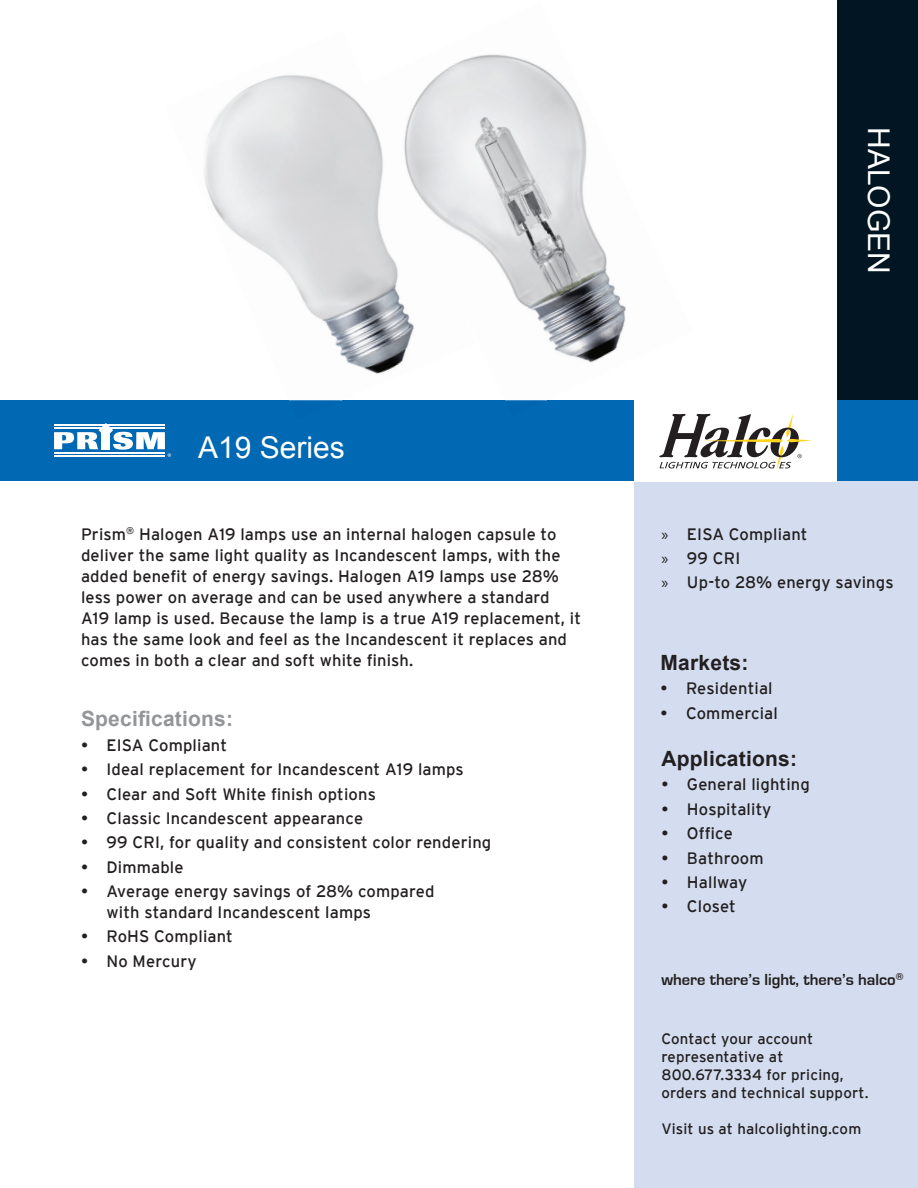
<style>
.page{position:relative;width:918px;height:1188px;background:#fff}
.page>*{position:absolute;margin:0;border:0;box-sizing:border-box;transform-origin:0 0}
.t1{font:30px "Arial";color:#fff}
.t2{font:700 21px "Arial";letter-spacing:.01em;color:#231f20}
.t3{font:700 21px "Arial";letter-spacing:.01em;color:#939598}
.t4{font:16.5px/21px "Interstate";letter-spacing:.01em;color:#231f20}
.t5{font:700 16.5px "Eurostile";color:#231f20}
.t6{font:15px/18px "Interstate";letter-spacing:.01em;color:#231f20}
.s1{font-family:"Myriad Pro"}
</style>
<div class="page">
<div style="left:837px;top:0;width:81px;height:400px;background:#011622"></div>
<div style="left:634px;top:472px;width:284px;height:716px;background:#d3ddef"></div>
<div style="left:0;top:400px;width:918px;height:82px;background:#0168b3"></div>
<div style="left:634px;top:400px;width:203px;height:82px;background:#fff"></div>
<svg style="left:659px;top:413px;width:153px;height:57px"></svg>
<svg style="left:54px;top:423px;width:117px;height:34px"></svg>
<img style="left:204px;top:75px;width:162px;height:295px">
<img style="left:289px;top:400px;width:52px;height:1px">
<img style="left:366px;top:54px;width:260px;height:320px">
<img style="left:505px;top:400px;width:41px;height:1px">
<img style="left:359px;top:84px;width:88px;height:192px">
<h1 class="t1" style="left:198px;top:427px;width:148px">A19 Series</h1>
<p class="t4" style="left:81px;top:523px;width:501px">Prism<sup>®</sup> Halogen A19 lamps use an internal halogen capsule to deliver the same light quality as Incandescent lamps, with the added benefit of energy savings. Halogen A19 lamps use 28% less power on average and can be used anywhere a standard A19 lamp is used. Because the lamp is a true A19 replacement, it has the same look and feel as the Incandescent it replaces and comes in both a clear and soft white finish.</p>
<p class="t3" style="left:81px;top:705px;width:154px">Specifications:</p>
<p class="t4" style="left:81px;top:734px;width:148px">• EISA Compliant</p>
<p class="t4" style="left:81px;top:759px;width:384px">• Ideal replacement for Incandescent A19 lamps</p>
<p class="t4" style="left:81px;top:783px;width:296px">• Clear and Soft White finish options</p>
<p class="t4" style="left:81px;top:807px;width:284px">• Classic Incandescent appearance</p>
<p class="t4" style="left:81px;top:832px;width:412px">• 99 CRI, for quality and consistent color rendering</p>
<p class="t4" style="left:81px;top:856px;width:104px">• Dimmable</p>
<p class="t4" style="left:107px;top:881px;width:330px;text-indent:-26px">• Average energy savings of 28% compared with standard Incandescent lamps</p>
<p class="t4" style="left:81px;top:926px;width:153px">• RoHS Compliant</p>
<p class="t4" style="left:81px;top:950px;width:117px">• No Mercury</p>
<h1 class="t1" style="left:898px;top:127px;width:148px;rotate:90deg">HALOGEN</h1>
<p class="t4" style="left:661px;top:522px;width:234px;line-height:24.3px"><span class="s1">»</span> EISA Compliant<br><span class="s1">»</span> 99 CRI<br><span class="s1">»</span> Up-to 28% energy savings</p>
<p class="t2" style="left:661px;top:649px;width:89px">Markets:</p>
<p class="t4" style="left:661px;top:678px;width:114px">• Residential</p>
<p class="t4" style="left:661px;top:702px;width:119px">• Commercial</p>
<p class="t2" style="left:662px;top:745px;width:137px">Applications:</p>
<p class="t4" style="left:662px;top:774px;width:150px">• General lighting</p>
<p class="t4" style="left:662px;top:798px;width:111px">• Hospitality</p>
<p class="t4" style="left:662px;top:823px;width:73px">• Office</p>
<p class="t4" style="left:662px;top:847px;width:104px">• Bathroom</p>
<p class="t4" style="left:662px;top:871px;width:87px">• Hallway</p>
<p class="t4" style="left:662px;top:896px;width:76px">• Closet</p>
<p class="t5" style="left:662px;top:971px;width:244px">where there’s light, there’s halco<sup>®</sup></p>
<p class="t6" style="left:662px;top:1029px;width:208px">Contact your account representative at<br>800.677.3334 for pricing, orders and technical support.</p>
<p class="t6" style="left:662px;top:1119px;width:201px">Visit us at halcolighting.com</p>
</div>
